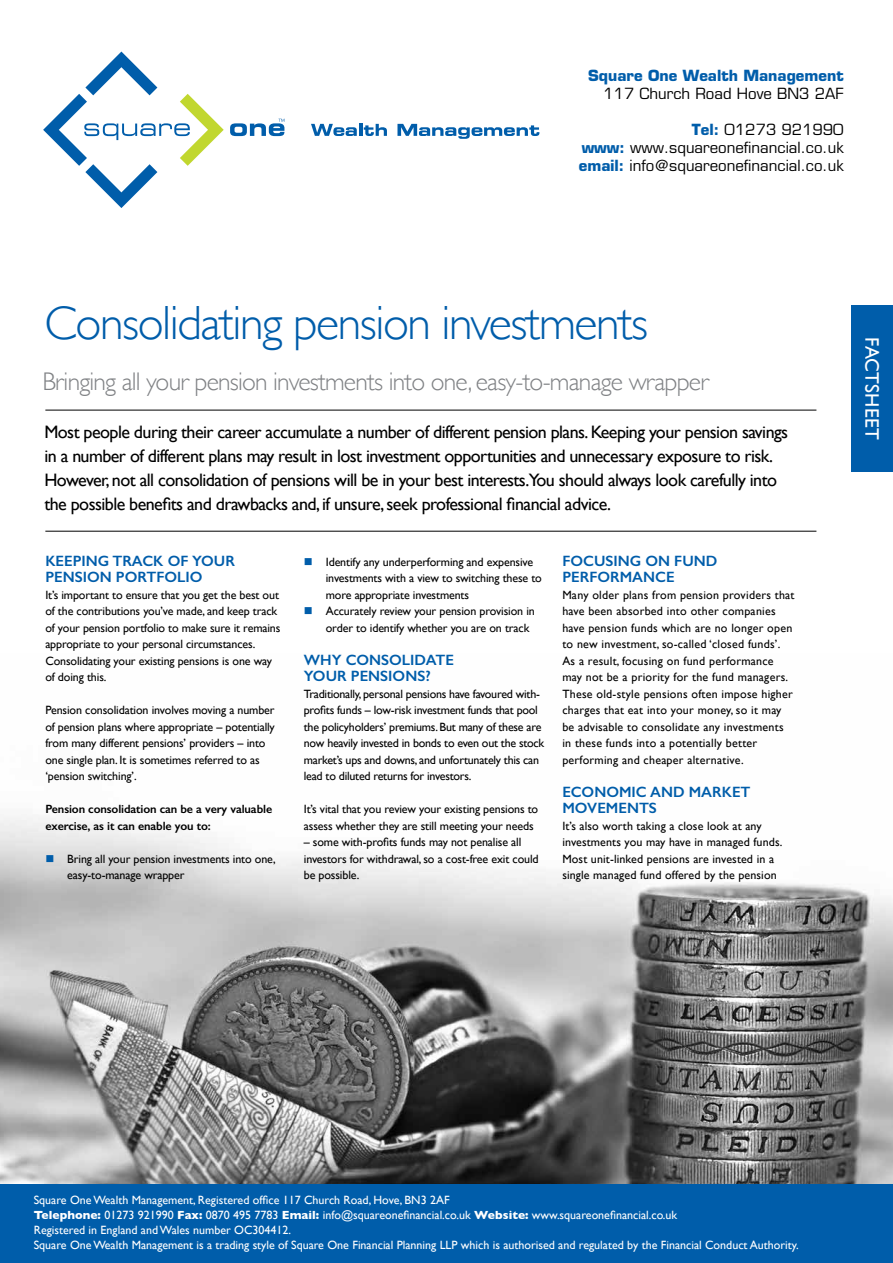
<style>
.page{position:relative;width:893px;height:1263px;background:#fff}
.page>*{position:absolute;margin:0;border:0;box-sizing:border-box;transform-origin:0 0}
.t1{font:300 48px "Gill Sans";letter-spacing:-.03em;color:#005daa}
.t2{font:300 25.5px "Gill Sans";letter-spacing:-.03em;color:#808285}
.t3{font:19.5px "Gill Sans";letter-spacing:.01em;color:#fff}
.t4{font:18px/24px "Gill Sans";letter-spacing:-.03em;color:#000}
.t5{font:600 15px/16.5px "Gill Sans";color:#005daa}
.t6{font:15px/18px "Eurostile";color:#000;text-align:justify}
.t7{font:700 15px "Eurostile";color:#005daa}
.t8{font:12px/16.5px "Gill Sans";letter-spacing:-.01em;color:#000}
.t9{font:12px/16.5px "Gill Sans";letter-spacing:.02em;color:#000}
.t10{font:12px/15px "Gill Sans";color:#fff}
.t11{font:12px/16.5px "Gill Sans";letter-spacing:.01em;color:#000}
.t12{font:600 12px/16.5px "Gill Sans";letter-spacing:-.01em;color:#000}
.s1{font-weight:700;color:#005daa}
.s2{color:#005daa}
.s3{font-weight:700}
</style>
<div class="page">
<img style="left:0;top:817px;width:893px;height:375px">
<hr style="left:45px;top:531px;width:771px;height:1px;background:#000">
<hr style="left:45px;top:410px;width:771px;height:1px;background:#000">
<div style="left:1px;top:1184px;width:892px;height:79px;background:#005daa"></div>
<div style="left:851px;top:305px;width:42px;height:166px;background:#005daa"></div>
<svg style="left:43px;top:52px;width:181px;height:156px"></svg>
<svg style="left:230px;top:119px;width:54px;height:17px"></svg>
<svg style="left:311px;top:124px;width:76px;height:12px"></svg>
<svg style="left:397px;top:124px;width:142px;height:15px"></svg>
<p class="t7" style="left:588px;top:66px;width:257px">Square One Wealth Management</p>
<p class="t6" style="left:603px;top:84px;width:242px">117 Church Road Hove BN3 2AF</p>
<p class="t6" style="left:579px;top:120px;width:266px;text-indent:113px"><span class="s1">Tel:</span> 01273 921990 <span class="s1">www:</span> www.squareonefinancial.co.uk <span class="s1">email:</span> info@squareonefinancial.co.uk</p>
<h1 class="t1" style="left:44px;top:296px;width:605px">Consolidating pension investments</h1>
<h2 class="t2" style="left:43px;top:367px;width:668px">Bringing all your pension investments into one, easy-to-manage wrapper</h2>
<p class="t4" style="left:44px;top:419px;width:745px">Most people during their career accumulate a number of different pension plans. Keeping your pension savings in a number of different plans may result in lost investment opportunities and unnecessary exposure to risk.<br>However, not all consolidation of pensions will be in your best interests.You should always look carefully into the possible benefits and drawbacks and, if unsure, seek professional financial advice.</p>
<p class="t5" style="left:45px;top:552px;width:191px">KEEPING TRACK OF YOUR<br>PENSION PORTFOLIO</p>
<p class="t8" style="left:45px;top:586px;width:237px">It’s important to ensure that you get the best out of the contributions you’ve made, and keep track of your pension portfolio to make sure it remains appropriate to your personal circumstances.<br>Consolidating your existing pensions is one way of doing this.</p>
<p class="t8" style="left:45px;top:702px;width:231px">Pension consolidation involves moving a number of pension plans where appropriate – potentially from many different pensions’ providers – into one single plan. It is sometimes referred to as ‘pension switching’.</p>
<p class="t12" style="left:45px;top:801px;width:228px">Pension consolidation can be a very valuable exercise, as it can enable you to:</p>
<p class="t8" style="left:67px;top:850px;width:210px;text-indent:-22px"><span class="s2">■</span> Bring all your pension investments into one, easy-to-manage wrapper</p>
<p class="t8" style="left:326px;top:553px;width:218px;text-indent:-22px"><span class="s2">■</span> Identify any underperforming and expensive investments with a view to switching these to more appropriate investments</p>
<p class="t8" style="left:326px;top:603px;width:211px;text-indent:-22px"><span class="s2">■</span> Accurately review your pension provision in order to identify whether you are on track</p>
<p class="t5" style="left:304px;top:651px;width:152px">WHY CONSOLIDATE<br>YOUR PENSIONS?</p>
<p class="t8" style="left:304px;top:685px;width:242px">Traditionally, personal pensions have favoured with&shy;profits funds – low-risk investment funds that pool the policyholders’ premiums. But many of these are now heavily invested in bonds to even out the stock market’s ups and downs, and unfortunately this can lead to diluted returns for investors.</p>
<p class="t8" style="left:304px;top:801px;width:236px">It’s vital that you review your existing pensions to assess whether they are still meeting your needs</p>
<p class="t8" style="left:304px;top:834px;width:236px">– some with-profits funds may not penalise all investors for withdrawal, so a cost-free exit could be possible.</p>
<p class="t5" style="left:562px;top:552px;width:157px">FOCUSING ON FUND<br>PERFORMANCE</p>
<p class="t9" style="left:562px;top:586px;width:234px">Many older plans from pension providers that have been absorbed into other companies have pension funds which are no longer open to new investment, so-called ‘closed funds’.<br>As a result, focusing on fund performance may not be a priority for the fund managers.<br>These old-style pensions often impose higher charges that eat into your money, so it may be advisable to consolidate any investments in these funds into a potentially better performing and cheaper alternative.</p>
<p class="t5" style="left:562px;top:783px;width:190px">ECONOMIC AND MARKET<br>MOVEMENTS</p>
<p class="t11" style="left:562px;top:817px;width:222px">It’s also worth taking a close look at any investments you may have in managed funds.<br>Most unit-linked pensions are invested in a single managed fund offered by the pension</p>
<h3 class="t3" style="left:883px;top:337px;width:104px;rotate:90deg">FACTSHEET</h3>
<p class="t10" style="left:34px;top:1192px;width:766px">Square One Wealth Management, Registered office 117 Church Road, Hove, BN3 2AF<br><span class="s3">Telephone:</span> 01273 921990 <span class="s3">Fax:</span> 0870 495 7783 <span class="s3">Email:</span> info@squareonefinancial.co.uk <span class="s3">Website:</span> www.squareonefinancial.co.uk<br>Registered in England and Wales number OC304412.<br>Square One Wealth Management is a trading style of Square One Financial Planning LLP which is authorised and regulated by the Financial Conduct Authority.</p>
</div>
